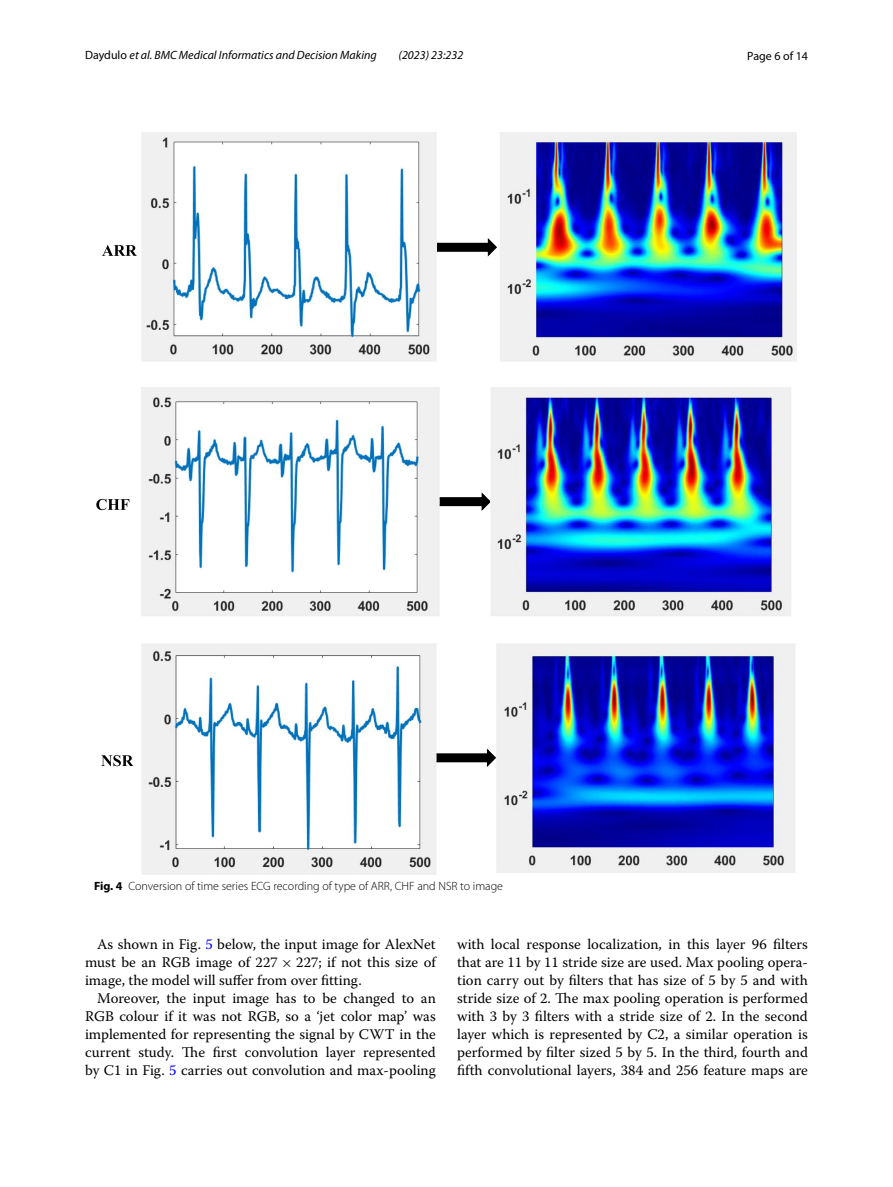
<style>
.page{position:relative;width:893px;height:1187px;background:#fff}
.page>*{position:absolute;margin:0;border:0;box-sizing:border-box;transform-origin:0 0}
.t1{font:14.7px/18px "Warnock Pro";color:#000;text-align:justify}
.t2{font:300 12px "Myriad Pro";color:#000}
.t3{font:italic 12px "Myriad Pro";color:#000}
.t4{font:12px "Myriad Pro";color:#000}
.s1{font-style:normal}
.s2{font-weight:700}
.s3{color:#00f}
.s4{font-family:"MTSYN4"}
</style>
<div class="page">
<img style="left:141px;top:133px;width:656px;height:741px">
<svg style="left:102px;top:245px;width:35px;height:11px"></svg>
<svg style="left:96px;top:499px;width:33px;height:11px"></svg>
<svg style="left:435px;top:746px;width:62px;height:22px"></svg>
<svg style="left:101px;top:755px;width:32px;height:11px"></svg>
<svg style="left:438px;top:490px;width:55px;height:22px"></svg>
<svg style="left:435px;top:236px;width:63px;height:22px"></svg>
<p class="t3" style="left:85px;top:48px;width:293px"><span class="s1">Daydulo</span> et al. BMC Medical Informatics and Decision Making</p>
<p class="t3" style="left:399px;top:48px;width:66px">(2023) 23:232</p>
<p class="t4" style="left:747px;top:48px;width:62px">Page 6 of 14</p>
<p class="t2" style="left:94px;top:879px;width:410px"><span class="s2">Fig. 4</span> Conversion of time series ECG recording of type of ARR, CHF and NSR to image</p>
<p class="t1" style="left:85px;top:935px;width:352px;text-indent:12px">As shown in Fig. <span class="s3">5</span> below, the input image for AlexNet must be an RGB image of 227 <span class="s4">×</span> 227; if not this size of image, the model will suffer from over fitting.</p>
<p class="t1" style="left:85px;top:989px;width:352px;text-indent:12px">Moreover, the input image has to be changed to an RGB colour if it was not RGB, so a ‘jet color map’ was implemented for representing the signal by CWT in the current study. The first convolution layer represented by C1 in Fig. <span class="s3">5</span> carries out convolution and max-pooling</p>
<p class="t1" style="left:457px;top:935px;width:352px">with local response localization, in this layer 96 filters that are 11 by 11 stride size are used. Max pooling opera&shy;tion carry out by filters that has size of 5 by 5 and with stride size of 2. The max pooling operation is performed with 3 by 3 filters with a stride size of 2. In the second layer which is represented by C2, a similar operation is performed by filter sized 5 by 5. In the third, fourth and fifth convolutional layers, 384 and 256 feature maps are</p>
</div>
